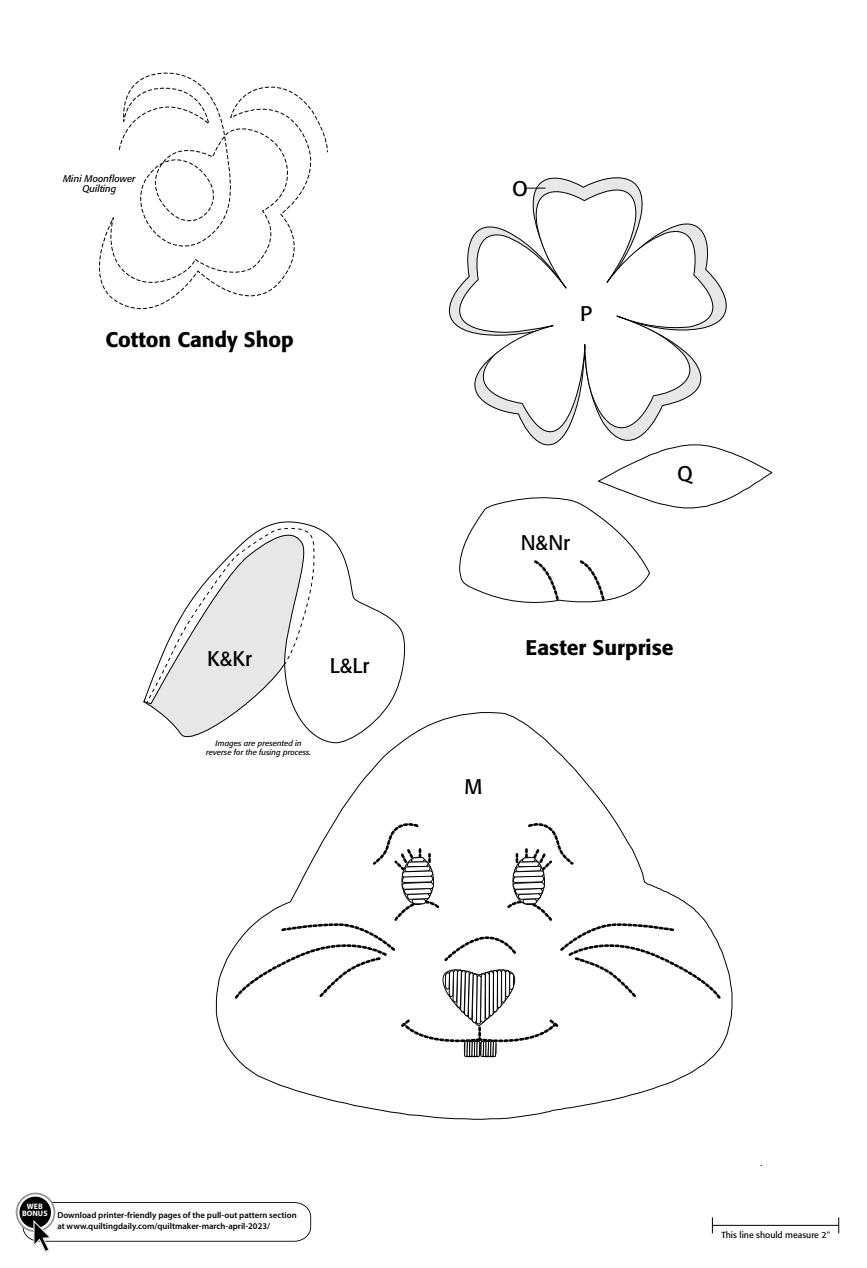
<style>
.page{position:relative;width:867px;height:1268px;background:#fff}
.page>*{position:absolute;margin:0;border:0;box-sizing:border-box;transform-origin:0 0}
.t1{font:500 21px "Formata";color:#000}
.t2{font:21px "Formata";color:#000}
.t3{font:italic 9.62px/10.5px "Formata";color:#000;text-align:center}
.t4{font:600 8.75px/10.5px "Myriad Pro";color:#000}
.t5{font:8.75px "Formata";color:#000}
.t6{font:italic 7.88px/8.8px "Formata";color:#000;text-align:center}
.t7{font:700 7.88px "Myriad Pro";color:#fff}
</style>
<div class="page">
<svg style="left:16px;top:1192px;width:295px;height:60px"></svg>
<svg style="left:712px;top:1217px;width:1px;height:16px"></svg>
<svg style="left:838px;top:1217px;width:1px;height:16px"></svg>
<hr style="left:712px;top:1225px;width:126px;height:1px;background:#000">
<svg style="left:99px;top:72px;width:229px;height:238px"></svg>
<svg style="left:450px;top:180px;width:275px;height:264px"></svg>
<svg style="left:459px;top:444px;width:314px;height:159px"></svg>
<svg style="left:526px;top:188px;width:19px;height:1px"></svg>
<svg style="left:264px;top:521px;width:142px;height:191px"></svg>
<svg style="left:215px;top:712px;width:517px;height:343px"></svg>
<svg style="left:143px;top:527px;width:173px;height:225px"></svg>
<svg style="left:233px;top:822px;width:489px;height:298px"></svg>
<p class="t3" style="left:63px;top:173px;width:74px">Mini Moonflower<br>Quilting</p>
<h1 class="t1" style="left:106px;top:326px;width:190px">Cotton Candy Shop</h1>
<h1 class="t2" style="left:207px;top:646px;width:47px">K&amp;Kr</h1>
<h1 class="t2" style="left:329px;top:653px;width:41px">L&amp;Lr</h1>
<p class="t6" style="left:206px;top:739px;width:107px">Images are presented in reverse for the fusing process.</p>
<h1 class="t2" style="left:512px;top:176px;width:17px">O</h1>
<h1 class="t2" style="left:580px;top:301px;width:14px">P</h1>
<h1 class="t2" style="left:520px;top:530px;width:51px">N&amp;Nr</h1>
<h1 class="t2" style="left:677px;top:461px;width:17px">Q</h1>
<h1 class="t1" style="left:525px;top:635px;width:149px">Easter Surprise</h1>
<h1 class="t2" style="left:464px;top:773px;width:19px">M</h1>
<p class="t7" style="left:27px;top:1201px;width:17px">WEB</p>
<p class="t4" style="left:57px;top:1210px;width:241px;text-indent:-35px"><sup>BONUS</sup> Download printer-friendly pages of the pull-out pattern section at www.quiltingdaily.com/quiltmaker-march-april-2023/</p>
<p class="t5" style="left:760px;top:1157px;width:4px">.</p>
<p class="t5" style="left:721px;top:1230px;width:110px">This line should measure 2"</p>
</div>
